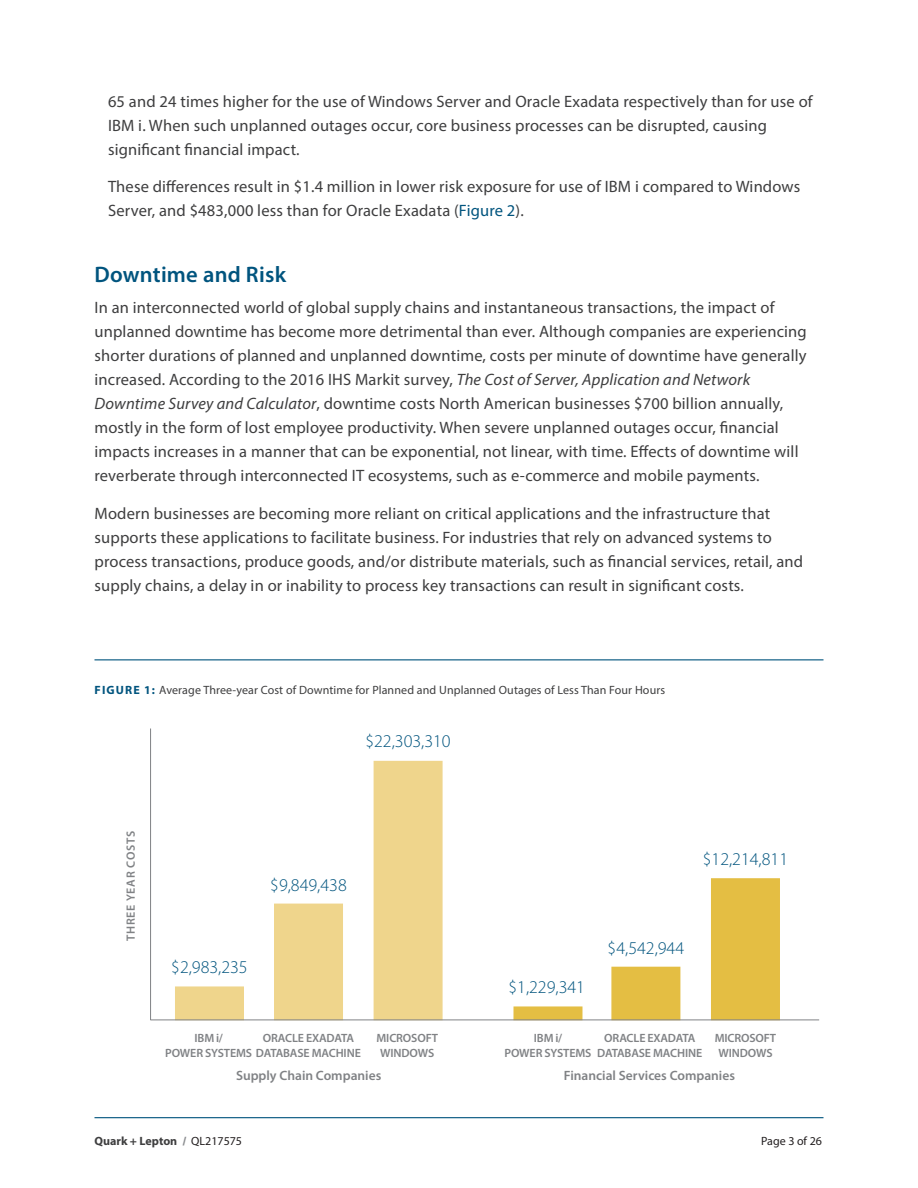
<style>
.page{position:relative;width:918px;height:1188px;background:#fff}
.page>*{position:absolute;margin:0;border:0;box-sizing:border-box;transform-origin:0 0}
.t1{font:600 22.5px "Myriad Pro";letter-spacing:.01em;color:#00547e}
.t2{font:300 18px "Myriad Pro";color:#00547e}
.t3{font:16.5px/24px "Myriad Pro";letter-spacing:.01em;color:#3e3e3f}
.t4{font:600 13.5px "Myriad Pro";color:#808285}
.t5{font:600 12px/15px "Myriad Pro";letter-spacing:-.01em;color:#808285;text-align:center}
.t6{font:12px "Myriad Pro";letter-spacing:.01em;color:#3e3e3f}
.t7{font:700 12px "Myriad Pro";color:#3e3e3f}
.t8{font:600 12px "Myriad Pro";letter-spacing:.065em;color:#808285}
.t9{font:12px "Myriad Pro";color:#231f20}
.s1{color:#00547e}
.s2{font-style:italic}
.s3{font-weight:700;color:#00547e}
.s4{font-weight:900;color:#8b8d90}
.s5{font-weight:400;color:#231f20}
</style>
<div class="page">
<hr style="left:94px;top:1117px;width:730px;height:1px;background:#00547e">
<div style="left:514px;top:1007px;width:68px;height:13px;background:#e4be43"></div>
<div style="left:513px;top:1006px;width:70px;height:14px;border:2px solid #e4be43"></div>
<div style="left:611px;top:967px;width:69px;height:53px;background:#e4be43;border:2px solid #e4be43"></div>
<div style="left:711px;top:878px;width:69px;height:142px;background:#e4be43;border:2px solid #e4be43"></div>
<div style="left:175px;top:986px;width:69px;height:34px;background:#efd58c;border:2px solid #efd58c"></div>
<div style="left:374px;top:761px;width:69px;height:259px;background:#efd58c;border:2px solid #efd58c"></div>
<hr style="left:150px;top:729px;width:1px;height:291px;background:#808285">
<div style="left:274px;top:904px;width:69px;height:116px;background:#efd58c"></div>
<hr style="left:151px;top:1020px;width:668px;height:1px;background:#808285">
<hr style="left:94px;top:659px;width:730px;height:1px;background:#00547e">
<p class="t3" style="left:108px;top:89px;width:706px">65 and 24 times higher for the use of Windows Server and Oracle Exadata respectively than for use of<br>IBM i. When such unplanned outages occur, core business processes can be disrupted, causing significant financial impact.</p>
<p class="t3" style="left:108px;top:175px;width:694px">These differences result in $1.4 million in lower risk exposure for use of IBM i compared to Windows<br>Server, and $483,000 less than for Oracle Exadata (<span class="s1">Figure 2</span>).</p>
<h1 class="t1" style="left:94px;top:261px;width:193px">Downtime and Risk</h1>
<p class="t3" style="left:94px;top:295px;width:714px">In an interconnected world of global supply chains and instantaneous transactions, the impact of unplanned downtime has become more detrimental than ever. Although companies are experiencing shorter durations of planned and unplanned downtime, costs per minute of downtime have generally increased. According to the 2016 IHS Markit survey, <span class="s2">The Cost of Server, Application and Network Downtime Survey and Calculator</span>, downtime costs North American businesses $700 billion annually, mostly in the form of lost employee productivity. When severe unplanned outages occur, financial impacts increases in a manner that can be exponential, not linear, with time. Effects of downtime will reverberate through interconnected IT ecosystems, such as e-commerce and mobile payments.</p>
<p class="t3" style="left:94px;top:501px;width:710px">Modern businesses are becoming more reliant on critical applications and the infrastructure that supports these applications to facilitate business. For industries that rely on advanced systems to process transactions, produce goods, and/or distribute materials, such as financial services, retail, and supply chains, a delay in or inability to process key transactions can result in significant costs.</p>
<p class="t6" style="left:95px;top:683px;width:572px"><span class="s3">FIGURE 1:</span> Average Three-year Cost of Downtime for Planned and Unplanned Outages of Less Than Four Hours</p>
<p class="t2" style="left:365px;top:731px;width:87px">$22,303,310</p>
<p class="t8" style="left:123px;top:941px;width:112px;rotate:-90deg">THREE YEAR COSTS</p>
<p class="t2" style="left:270px;top:874px;width:78px">$9,849,438</p>
<p class="t2" style="left:171px;top:956px;width:78px">$2,983,235</p>
<p class="t5" style="left:165px;top:1030px;width:197px;text-align:left;text-indent:29px">IBM i/<br>POWER SYSTEMS DATABASE MACHINE</p>
<p class="t5" style="left:263px;top:1030px;width:93px">ORACLE EXADATA</p>
<p class="t5" style="left:376px;top:1030px;width:63px">MICROSOFT<br>WINDOWS</p>
<p class="t4" style="left:236px;top:1067px;width:147px">Supply Chain Companies</p>
<p class="t2" style="left:703px;top:848px;width:87px">$12,214,811</p>
<p class="t2" style="left:509px;top:976px;width:78px">$1,229,341</p>
<p class="t2" style="left:608px;top:937px;width:78px">$4,542,944</p>
<p class="t5" style="left:504px;top:1030px;width:89px">IBM i/<br>POWER SYSTEMS</p>
<p class="t5" style="left:597px;top:1030px;width:106px">ORACLE EXADATA<br>DATABASE MACHINE</p>
<p class="t5" style="left:715px;top:1030px;width:63px">MICROSOFT<br>WINDOWS</p>
<p class="t4" style="left:564px;top:1067px;width:173px">Financial Services Companies</p>
<p class="t7" style="left:94px;top:1133px;width:149px">Quark + Lepton <span class="s4">/</span> <span class="s5">QL217575</span></p>
<p class="t9" style="left:761px;top:1134px;width:62px">Page 3 of 26</p>
</div>
